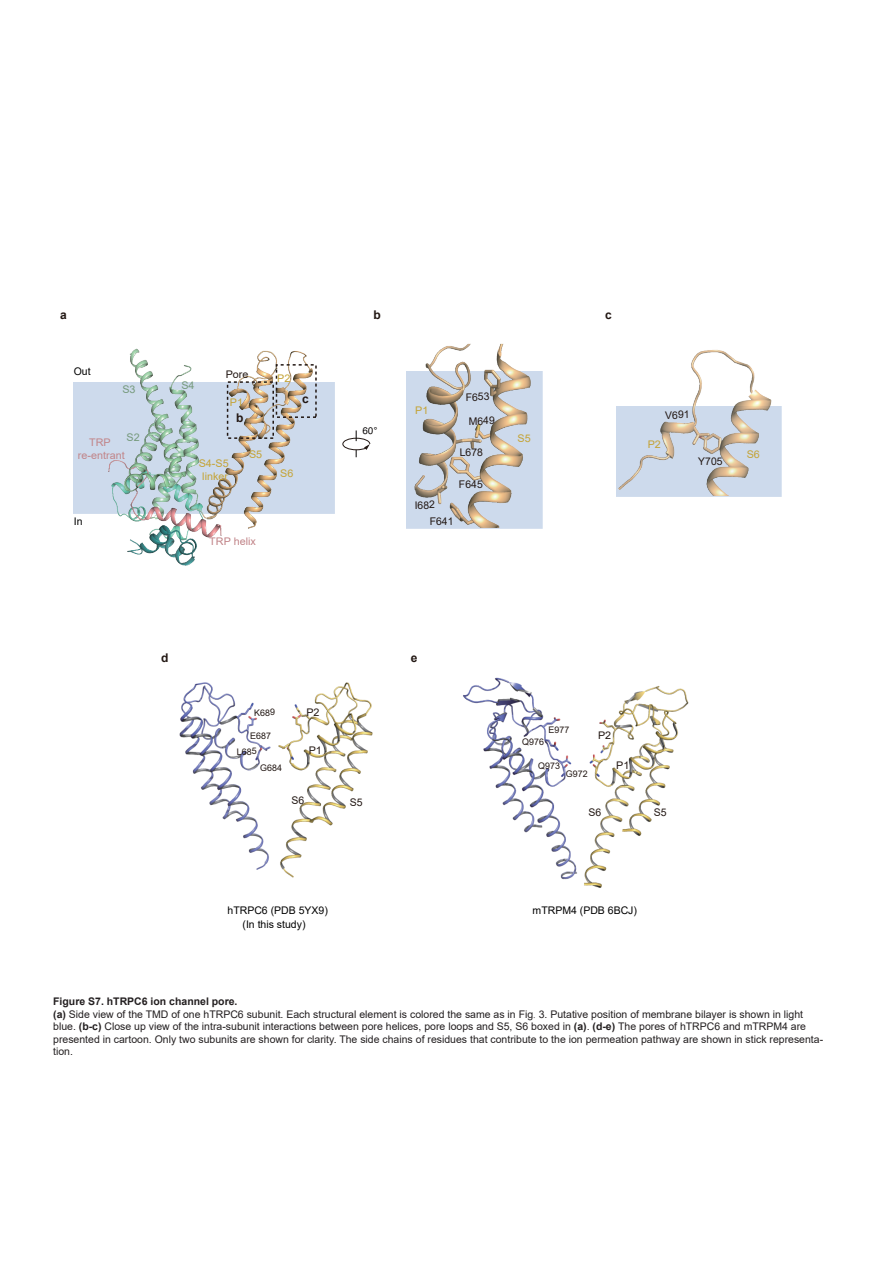
<style>
.page{position:relative;width:893px;height:1263px;background:#fff}
.page>*{position:absolute;margin:0;border:0;box-sizing:border-box;transform-origin:0 0}
.t1{font:700 12px "Arial";color:#221713}
.t2{font:10.5px/12.6px "Arial";color:#231f20}
.t3{font:10.5px "Arial";color:#221713}
.t4{font:10.5px "Arial";color:#030303}
.t5{font:10.5px/12.6px "Arial";color:#c4a335;text-align:center}
.t6{font:10.5px/12.6px "Arial";color:#c18488;text-align:center}
.t7{font:10.5px "Arial";color:#75997b}
.t8{font:9px "Arial";color:#221713}
.s1{font-weight:700}
.s2{font-family:"Adobe Song Std";font-weight:300}
</style>
<div class="page">
<img style="left:91px;top:348px;width:212px;height:218px">
<img style="left:303px;top:343px;width:479px;height:186px">
<img style="left:179px;top:682px;width:142px;height:196px">
<img style="left:321px;top:677px;width:368px;height:211px">
<svg style="left:342px;top:427px;width:35px;height:30px"></svg>
<p class="t1" style="left:373px;top:307px;width:9px">b</p>
<p class="t1" style="left:60px;top:307px;width:8px">a</p>
<p class="t1" style="left:605px;top:307px;width:8px">c</p>
<p class="t4" style="left:74px;top:364px;width:18px">Out</p>
<p class="t7" style="left:122px;top:382px;width:15px">S3</p>
<p class="t7" style="left:181px;top:378px;width:15px">S4</p>
<p class="t3" style="left:226px;top:367px;width:24px">Pore</p>
<p class="t5" style="left:277px;top:372px;width:15px">P2</p>
<p class="t5" style="left:230px;top:396px;width:15px">P1</p>
<p class="t1" style="left:302px;top:390px;width:8px">c</p>
<p class="t1" style="left:236px;top:409px;width:9px">b</p>
<p class="t5" style="left:415px;top:404px;width:15px">P1</p>
<p class="t3" style="left:466px;top:390px;width:25px;rotate:-1deg">F653</p>
<p class="t3" style="left:469px;top:414px;width:28px;rotate:-1deg">M649</p>
<p class="t7" style="left:127px;top:430px;width:15px">S2</p>
<p class="t6" style="left:78px;top:436px;width:48px">TRP re-entrant</p>
<p class="t5" style="left:249px;top:448px;width:15px">S5</p>
<p class="t5" style="left:199px;top:457px;width:31px">S4-S5 linker</p>
<p class="t5" style="left:280px;top:467px;width:15px">S6</p>
<p class="t3" style="left:459px;top:445px;width:25px;rotate:-1deg">L678</p>
<p class="t3" style="left:459px;top:477px;width:25px;rotate:-1deg">F645</p>
<p class="t5" style="left:518px;top:432px;width:15px">S5</p>
<p class="t3" style="left:415px;top:498px;width:22px;rotate:-1deg">I682</p>
<p class="t4" style="left:74px;top:514px;width:10px">In</p>
<p class="t3" style="left:429px;top:514px;width:25px;rotate:-1deg">F641</p>
<p class="t6" style="left:209px;top:535px;width:48px">TRP helix</p>
<p class="t3" style="left:665px;top:408px;width:26px;rotate:-1deg">V691</p>
<p class="t5" style="left:648px;top:438px;width:15px">P2</p>
<p class="t3" style="left:698px;top:454px;width:26px;rotate:-1deg">Y705</p>
<p class="t5" style="left:747px;top:448px;width:15px">S6</p>
<p class="t1" style="left:161px;top:650px;width:9px">d</p>
<p class="t1" style="left:411px;top:650px;width:8px">e</p>
<p class="t8" style="left:254px;top:706px;width:23px;rotate:-1deg">K689</p>
<p class="t3" style="left:306px;top:705px;width:15px">P2</p>
<p class="t3" style="left:306px;top:709px;width:15px">P2</p>
<p class="t8" style="left:250px;top:729px;width:23px;rotate:-1deg">E687</p>
<p class="t8" style="left:237px;top:745px;width:22px;rotate:-1deg">L685</p>
<p class="t8" style="left:260px;top:762px;width:24px;rotate:-1deg">G684</p>
<p class="t3" style="left:309px;top:743px;width:15px">P1</p>
<p class="t8" style="left:548px;top:723px;width:23px;rotate:-1deg">E977</p>
<p class="t8" style="left:522px;top:735px;width:24px;rotate:-1deg">Q976</p>
<p class="t8" style="left:538px;top:759px;width:24px;rotate:-1deg">Q973</p>
<p class="t8" style="left:566px;top:768px;width:24px;rotate:-1deg">G972</p>
<p class="t3" style="left:598px;top:728px;width:15px">P2</p>
<p class="t3" style="left:616px;top:758px;width:15px">P1</p>
<p class="t3" style="left:291px;top:793px;width:14px">S6</p>
<p class="t3" style="left:350px;top:795px;width:14px">S5</p>
<p class="t3" style="left:588px;top:805px;width:14px">S6</p>
<p class="t3" style="left:654px;top:805px;width:14px">S5</p>
<p class="t4" style="left:227px;top:902px;width:102px">hTRPC6 (PDB 5YX9)</p>
<p class="t4" style="left:533px;top:902px;width:106px">mTRPM4 (PDB 6BCJ)</p>
<p class="t4" style="left:242px;top:917px;width:65px">(In this study)</p>
<p class="t2" style="left:53px;top:995px;width:771px"><span class="s1">Figure S7. hTRPC6 ion channel pore.<br>(a)</span> Side view of the TMD of one hTRPC6 subunit. Each structural element is colored the same as in Fig<span class="s2">.</span> 3. Putative position of membrane bilayer is shown in light blue. <span class="s1">(b-c)</span> Close up view of the intra-subunit interactions between pore helices, pore loops and S5, S6 boxed in <span class="s1">(a)</span>. <span class="s1">(d-e)</span> The pores of hTRPC6 and mTRPM4 are presented in cartoon. Only two subunits are shown for clarity. The side chains of residues that contribute to the ion permeation pathway are shown in stick representa&shy;tion.</p>
</div>
